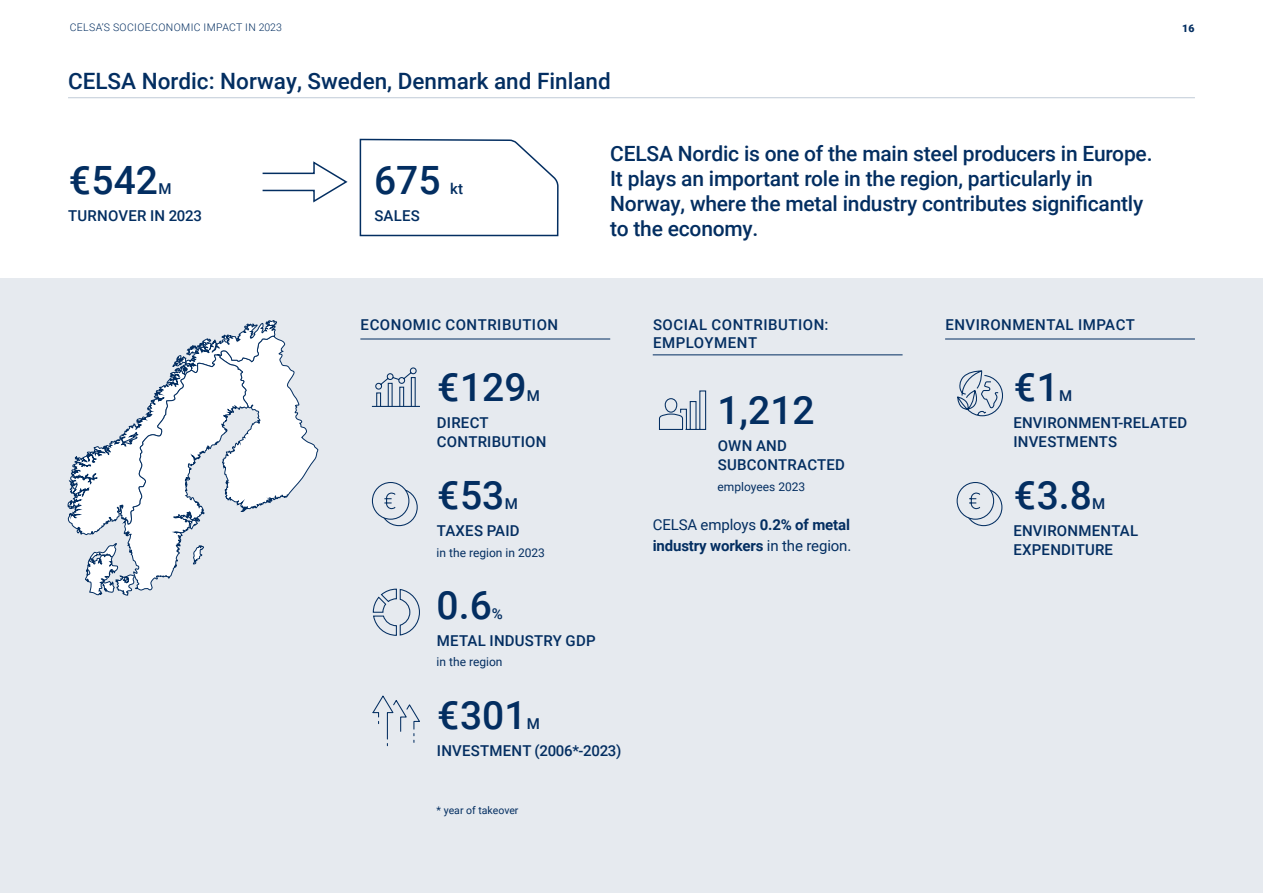
<style>
.page{position:relative;width:1263px;height:893px;background:#fff}
.page>*{position:absolute;margin:0;border:0;box-sizing:border-box;transform-origin:0 0}
.t1{font:500 39px "Roboto";color:#032e61}
.T3{font:500 22.5px "Roboto";color:#032e61}
.Paràgraf_destacat{font:500 21px/25.2px "Roboto";letter-spacing:-.01em;color:#032e61}
.T5{font:500 15px/19.5px "Roboto";letter-spacing:.015em;color:#032e61}
.T5-2{font:500 15px/18px "Roboto";letter-spacing:.035em;color:#032e61}
.text_corregut{font:700 15px/21px "Roboto";letter-spacing:-.01em;color:#032e61}
.text_corregut-2{font:12px "Roboto";color:#032e61}
.t2{font:300 10.5px "Roboto";letter-spacing:.035em;color:#032e61}
.Notes{font:10.5px "Roboto";color:#032e61}
.t3{font:900 10.5px "Roboto";color:#032e61}
.s1{font-weight:400}
</style>
<div class="page">
<div style="left:0;top:278px;width:1263px;height:615px;background:#e6eaef"></div>
<svg style="left:262px;top:161px;width:86px;height:42px"></svg>
<svg style="left:359px;top:138px;width:200px;height:99px"></svg>
<hr style="left:360px;top:339px;width:250px;height:1px;background:#032e61">
<hr style="left:372px;top:406px;width:48px;height:1px;background:#032e61">
<div style="left:411px;top:377px;width:5px;height:30px;border:1px solid #032e61"></div>
<div style="left:399px;top:387px;width:5px;height:20px;border:1px solid #032e61"></div>
<div style="left:388px;top:383px;width:5px;height:24px;border:1px solid #032e61"></div>
<div style="left:376px;top:392px;width:5px;height:15px;border:1px solid #032e61"></div>
<svg style="left:375px;top:367px;width:42px;height:23px"></svg>
<svg style="left:372px;top:695px;width:48px;height:52px"></svg>
<svg style="left:372px;top:588px;width:48px;height:48px"></svg>
<div style="left:380px;top:488px;width:38px;height:38px;border:1px solid #032e61;border-radius:50%"></div>
<div style="left:372px;top:482px;width:37px;height:37px;background:#e6eaef;border-radius:50%"></div>
<div style="left:372px;top:482px;width:37px;height:38px;border:1px solid #032e61;border-radius:50%"></div>
<svg style="left:384px;top:493px;width:12px;height:17px"></svg>
<svg style="left:67px;top:320px;width:210px;height:215px"></svg>
<svg style="left:85px;top:335px;width:233px;height:261px"></svg>
<hr style="left:68px;top:97px;width:1127px;height:1px;background:#c0cbd7">
<hr style="left:945px;top:339px;width:250px;height:1px;background:#032e61">
<div style="left:965px;top:488px;width:37px;height:38px;border:1px solid #032e61;border-radius:50%"></div>
<div style="left:957px;top:482px;width:37px;height:37px;background:#e6eaef;border-radius:50%"></div>
<div style="left:957px;top:482px;width:37px;height:38px;border:1px solid #032e61;border-radius:50%"></div>
<svg style="left:969px;top:493px;width:12px;height:17px"></svg>
<svg style="left:957px;top:370px;width:46px;height:47px"></svg>
<hr style="left:653px;top:354px;width:249px;height:1px;background:#032e61">
<svg style="left:658px;top:390px;width:49px;height:40px"></svg>
<p class="t2" style="left:70px;top:20px;width:214px">CELSA’S SOCIOECONOMIC IMPACT IN 2023</p>
<p class="t3" style="left:1182px;top:21px;width:14px">16</p>
<p class="T3" style="left:68px;top:65px;width:544px">CELSA Nordic: Norway, Sweden, Denmark and Finland</p>
<p class="t1" style="left:69px;top:153px;width:91px">€542</p>
<p class="T5" style="left:158px;top:178px;width:15px">M</p>
<p class="T5" style="left:68px;top:205px;width:135px">TURNOVER IN 2023</p>
<p class="t1" style="left:374px;top:153px;width:68px">675</p>
<p class="T5" style="left:374px;top:205px;width:47px">SALES</p>
<p class="T5" style="left:450px;top:178px;width:14px">kt</p>
<p class="T5-2" style="left:361px;top:315px;width:199px">ECONOMIC CONTRIBUTION</p>
<p class="Paràgraf_destacat" style="left:610px;top:140px;width:544px">CELSA Nordic is one of the main steel producers in Europe.<br>It plays an important role in the region, particularly in Norway, where the metal industry contributes significantly to the economy.</p>
<p class="T5-2" style="left:653px;top:315px;width:177px">SOCIAL CONTRIBUTION:<br>EMPLOYMENT</p>
<p class="T5-2" style="left:945px;top:315px;width:191px">ENVIRONMENTAL IMPACT</p>
<p class="t1" style="left:437px;top:359px;width:91px">€129</p>
<p class="T5" style="left:527px;top:385px;width:15px">M</p>
<p class="T5" style="left:437px;top:412px;width:53px">DIRECT</p>
<p class="T5" style="left:437px;top:431px;width:111px">CONTRIBUTION</p>
<p class="t1" style="left:437px;top:468px;width:69px">€53</p>
<p class="T5" style="left:505px;top:493px;width:15px">M</p>
<p class="T5" style="left:437px;top:520px;width:84px">TAXES PAID</p>
<p class="text_corregut-2" style="left:437px;top:544px;width:110px">in the region in 2023</p>
<p class="t1" style="left:437px;top:577px;width:57px">0.6</p>
<p class="T5" style="left:492px;top:603px;width:13px">%</p>
<p class="T5" style="left:437px;top:630px;width:160px">METAL INDUSTRY GDP</p>
<p class="text_corregut-2" style="left:437px;top:654px;width:67px">in the region</p>
<p class="t1" style="left:437px;top:687px;width:91px">€301</p>
<p class="T5" style="left:527px;top:713px;width:15px">M</p>
<p class="T5" style="left:437px;top:740px;width:186px">INVESTMENT (2006*-2023)</p>
<p class="Notes" style="left:437px;top:803px;width:83px">* year of takeover</p>
<p class="t1" style="left:717px;top:382px;width:99px">1,212</p>
<p class="T5" style="left:718px;top:435px;width:129px">OWN AND<br>SUBCONTRACTED</p>
<p class="text_corregut-2" style="left:717px;top:478px;width:89px">employees 2023</p>
<p class="text_corregut" style="left:653px;top:514px;width:200px"><span class="s1">CELSA employs</span> 0.2% of metal industry workers <span class="s1">in the region.</span></p>
<p class="t1" style="left:1014px;top:359px;width:47px">€1</p>
<p class="T5" style="left:1059px;top:385px;width:15px">M</p>
<p class="T5" style="left:1013px;top:412px;width:175px">ENVIRONMENT-RELATED<br>INVESTMENTS</p>
<p class="t1" style="left:1014px;top:468px;width:80px">€3.8</p>
<p class="T5" style="left:1092px;top:493px;width:15px">M</p>
<p class="T5" style="left:1013px;top:520px;width:126px">ENVIRONMENTAL<br>EXPENDITURE</p>
</div>
